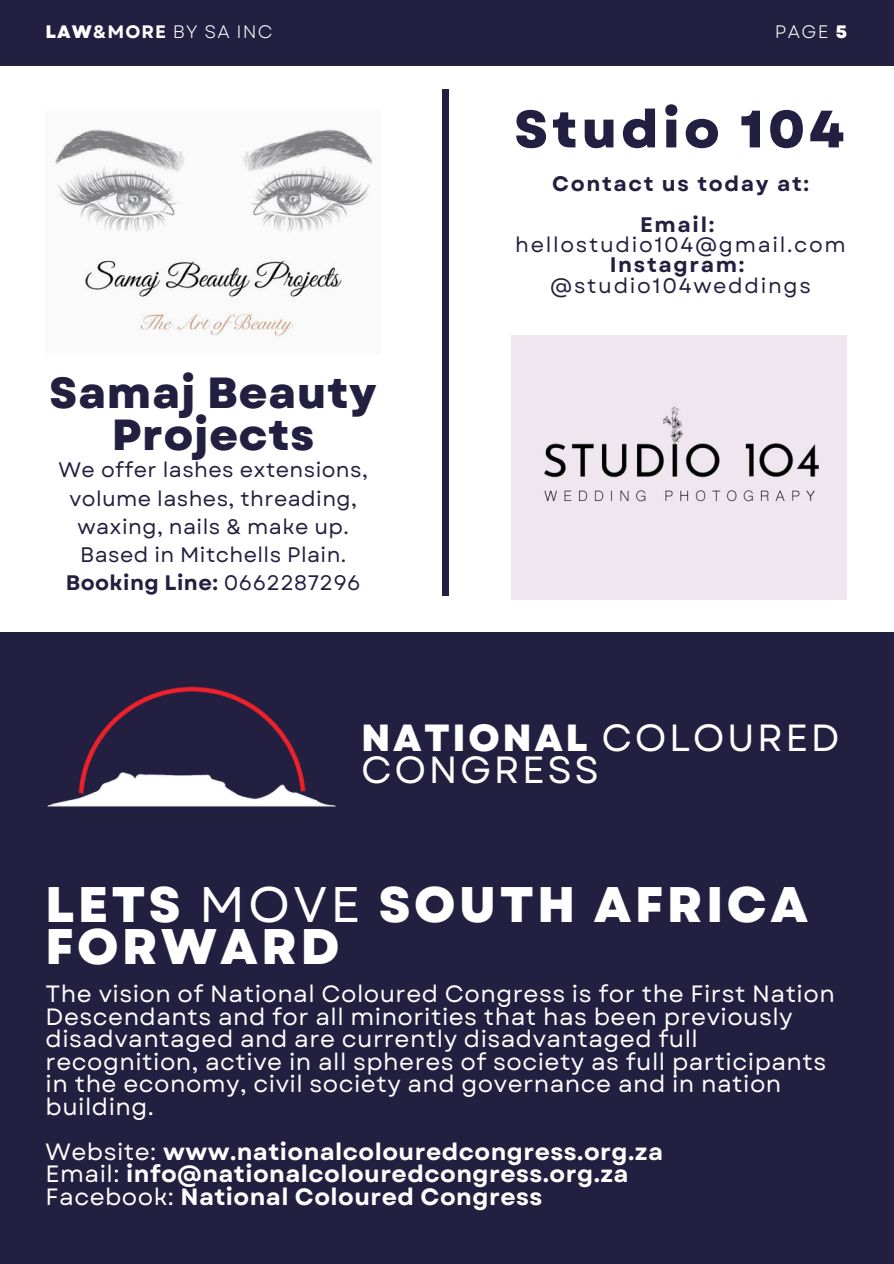
<style>
.page{position:relative;width:894px;height:1264px;background:#fff}
.page>*{position:absolute;margin:0;border:0;box-sizing:border-box;transform-origin:0 0}
.t1{font:800 52.5px "Garet";letter-spacing:.08em;color:#231f40}
.t2{font:800 49.95px/42.5px "Garet";letter-spacing:.065em;color:#fff}
.t3{font:800 43.5px/42.8px "Garet";letter-spacing:.02em;color:#231f40;text-align:center}
.t4{font:37.8px/32.1px "Garet";letter-spacing:.065em;color:#fff}
.t5{font:23.55px/22.5px "Garet";letter-spacing:.02em;color:#fff}
.t6{font:700 23.55px/22.5px "Garet";letter-spacing:.02em;color:#fff}
.t7{font:21px/28.2px "Garet";letter-spacing:.02em;color:#231f40;text-align:center}
.t8{font:21px/20.2px "Garet";letter-spacing:.08em;color:#231f40;text-align:center}
.t9{font:700 21px "Garet";letter-spacing:.08em;color:#231f40}
.t10{font:18px "Garet";letter-spacing:.06em;color:#fff}
.s1{font-weight:800}
.s2{font-weight:700}
.s3{font-weight:400}
</style>
<div class="page">
<div style="left:0;top:0;width:893px;height:65px;background:#231f40"></div>
<img style="left:55px;top:129px;width:318px;height:212px">
<div style="left:511px;top:335px;width:335px;height:264px;background:#f0e6f0"></div>
<div style="left:0;top:631px;width:893px;height:632px;background:#231f40"></div>
<img style="left:47px;top:686px;width:289px;height:121px">
<div style="left:442px;top:89px;width:7px;height:506px;background:#231f40"></div>
<p class="t10" style="left:46px;top:18px;width:228px"><span class="s1">LAW</span><span class="s2">&amp;MORE</span> BY SA INC</p>
<p class="t10" style="left:774px;top:18px;width:74px">PAGE <span class="s1">5</span></p>
<p class="t3" style="left:49px;top:371px;width:329px">Samaj Beauty<br>Projects</p>
<p class="t7" style="left:59px;top:456px;width:311px">We offer lashes extensions, volume lashes, threading, waxing, nails &amp; make up.<br>Based in Mitchells Plain.<br><span class="s2">Booking Line:</span> 0662287296</p>
<h6 class="t1" style="left:514px;top:91px;width:331px">Studio 104</h6>
<h2 class="t9" style="left:552px;top:169px;width:258px">Contact us today at:</h2>
<h5 class="t8" style="left:515px;top:214px;width:332px"><span class="s2">Email: </span>hellostudio104@gmail.com<br><span class="s2">Instagram: </span>@studio104weddings</h5>
<h4 class="t4" style="left:361px;top:721px;width:479px"><span class="s1">NATIONAL</span> COLOURED<br>CONGRESS</h4>
<h4 class="t2" style="left:45px;top:883px;width:764px">LETS <span class="s3">MOVE</span> SOUTH AFRICA<br>FORWARD</h4>
<h3 class="t5" style="left:46px;top:982px;width:790px">The vision of National Coloured Congress is for the First Nation Descendants and for all minorities that has been previously disadvantaged and are currently disadvantaged full recognition, active in all spheres of society as full participants in the economy, civil society and governance and in nation building.</h3>
<h1 class="t6" style="left:46px;top:1140px;width:618px"><span class="s3">Website:</span> www.nationalcolouredcongress.org.za<br><span class="s3">Email:</span> info@nationalcolouredcongress.org.za<br><span class="s3">Facebook:</span> National Coloured Congress</h1>
</div>
